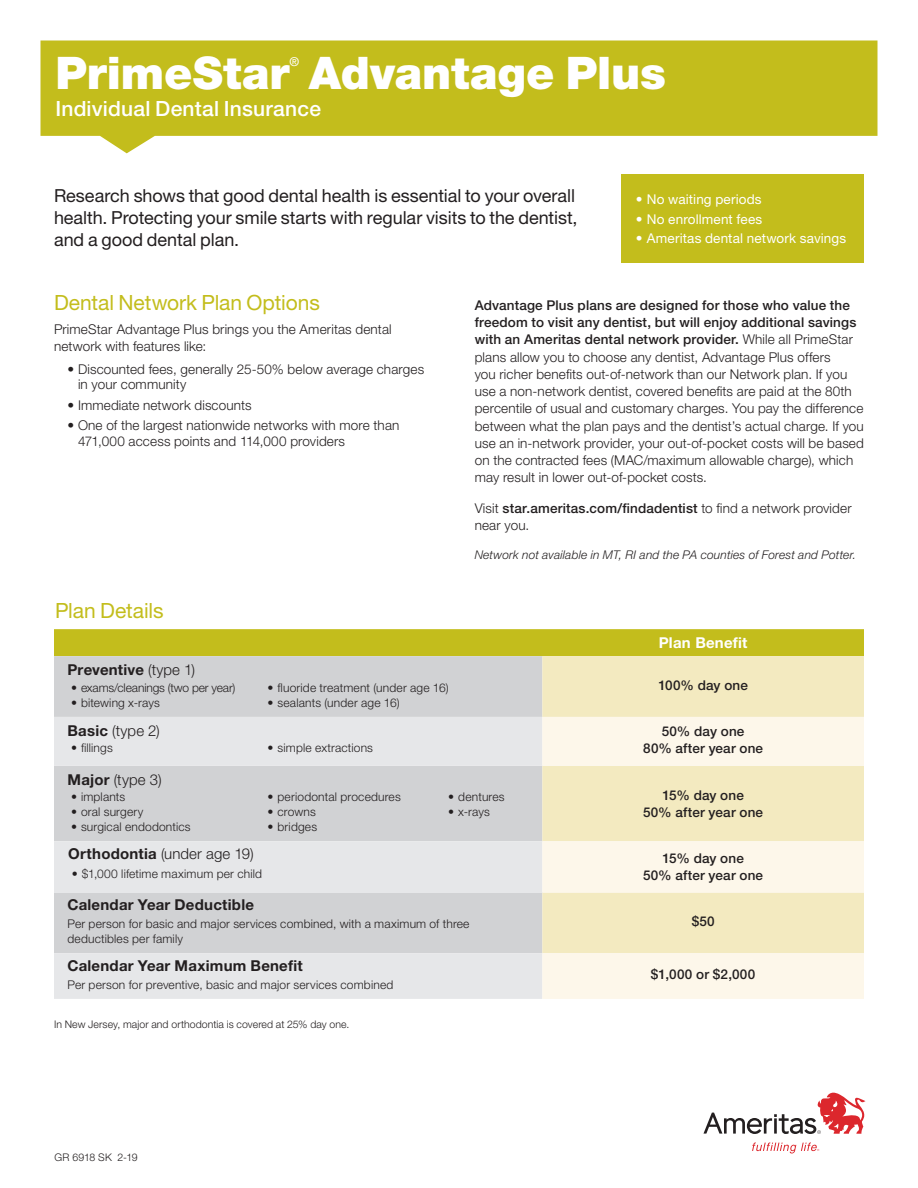
<style>
.page{position:relative;width:918px;height:1188px;background:#fff}
.page>*{position:absolute;margin:0;border:0;box-sizing:border-box;transform-origin:0 0}
.t1{font:900 45px "Helvetica Neue LT Std";color:#fff}
.t2{font:21px "Helvetica Neue LT Std";color:#c3bd1c}
.t3{font:500 21px "Helvetica Neue LT Std";letter-spacing:.01em;color:#fff}
.t4{font:18px/21.8px "Helvetica Neue LT Std";letter-spacing:-.005em;color:#231f20}
.t5{font:700 15px "Helvetica Neue LT Std";letter-spacing:.015em;color:#231f20}
.t6{font:300 15px "Helvetica Neue LT Std";letter-spacing:.01em;color:#231f20}
.t7{font:700 15px "Helvetica Neue LT Std";letter-spacing:.015em;color:#fff}
.t8{font:300 13.5px/17.2px "Helvetica Neue LT Std";letter-spacing:.01em;color:#231f20}
.t9{font:500 13.5px/16.5px "Helvetica Neue LT Std";letter-spacing:.01em;color:#231f20;text-align:center}
.t10{font:13.5px "Helvetica Neue LT Std";letter-spacing:.01em;color:#fff}
.t11{font:500 12.3px "Helvetica Neue LT Std";color:#fff}
.t12{font:300 12px/15px "Helvetica Neue LT Std";letter-spacing:.015em;color:#231f20}
.t13{font:italic 300 12px "Helvetica Neue LT Std";letter-spacing:.01em;color:#231f20}
.t14{font:300 12px "Helvetica Neue LT Std";letter-spacing:-.01em;color:#231f20}
.t15{font:300 10.5px "Helvetica Neue LT Std";letter-spacing:.01em;color:#231f20}
.s1{font-weight:500}
.s2{font-weight:300}
.s3{font-weight:700}
</style>
<div class="page">
<div style="left:54px;top:629px;width:810px;height:27px;background:#c3bd1c"></div>
<div style="left:54px;top:656px;width:488px;height:61px;background:#d1d2d4"></div>
<div style="left:542px;top:656px;width:322px;height:61px;background:#f3eac0"></div>
<svg style="left:54px;top:717px;width:488px;height:282px;background:#dbdcde"></svg>
<svg style="left:542px;top:717px;width:322px;height:282px;background:#f8f0d5"></svg>
<svg style="left:40px;top:40px;width:838px;height:113px;background:#ccc63e"></svg>
<div style="left:621px;top:174px;width:243px;height:89px;background:#c3bd1c"></div>
<svg style="left:752px;top:1142px;width:67px;height:11px"></svg>
<svg style="left:704px;top:1093px;width:162px;height:41px"></svg>
<h1 class="t1" style="left:56px;top:46px;width:612px">PrimeStar Advantage Plus</h1>
<p class="t11" style="left:290px;top:54px;width:11px">®</p>
<h2 class="t3" style="left:56px;top:96px;width:267px">Individual Dental Insurance</h2>
<h3 class="t4" style="left:54px;top:185px;width:525px">Research shows that good dental health is essential to your overall health. Protecting your smile starts with regular visits to the dentist, and a good dental plan.</h3>
<p class="t10" style="left:636px;top:191px;width:128px">• No waiting periods</p>
<p class="t10" style="left:636px;top:211px;width:128px">• No enrollment fees</p>
<p class="t10" style="left:636px;top:230px;width:212px">• Ameritas dental network savings</p>
<h2 class="t2" style="left:54px;top:290px;width:267px">Dental Network Plan Options</h2>
<p class="t8" style="left:54px;top:320px;width:339px">PrimeStar Advantage Plus brings you the Ameritas dental network with features like:</p>
<p class="t8" style="left:78px;top:361px;width:348px;line-height:15.8px;text-indent:-11px">• Discounted fees, generally 25-50% below average charges in your community</p>
<p class="t8" style="left:68px;top:396px;width:186px">• Immediate network discounts</p>
<p class="t8" style="left:78px;top:417px;width:323px;line-height:15.8px;text-indent:-11px">• One of the largest nationwide networks with more than<br>471,000 access points and 114,000 providers</p>
<h2 class="t2" style="left:55px;top:598px;width:110px">Plan Details</h2>
<p class="t8" style="left:475px;top:296px;width:391px"><span class="s1">Advantage Plus plans are designed for those who value the freedom to visit any dentist, but will enjoy additional savings with an Ameritas dental network provider.</span> While all PrimeStar plans allow you to choose any dentist, Advantage Plus offers<br>you richer benefits out-of-network than our Network plan. If you use a non-network dentist, covered benefits are paid at the 80th percentile of usual and customary charges. You pay the difference between what the plan pays and the dentist’s actual charge. If you use an in-network provider, your out-of-pocket costs will be based on the contracted fees (MAC/maximum allowable charge), which may result in lower out-of-pocket costs.</p>
<p class="t8" style="left:475px;top:500px;width:378px">Visit <span class="s1">star.ameritas.com/findadentist</span> to find a network provider near you.</p>
<p class="t13" style="left:475px;top:548px;width:383px">Network not available in MT, RI and the PA counties of Forest and Potter.</p>
<p class="t7" style="left:659px;top:633px;width:90px">Plan Benefit</p>
<p class="t5" style="left:68px;top:660px;width:129px">Preventive <span class="s2">(type 1)</span></p>
<p class="t14" style="left:71px;top:680px;width:166px">• exams/cleanings (two per year)</p>
<p class="t9" style="left:658px;top:677px;width:91px">100% day one</p>
<p class="t12" style="left:71px;top:695px;width:90px">• bitewing x-rays</p>
<p class="t12" style="left:268px;top:680px;width:183px">• fluoride treatment (under age 16)</p>
<p class="t12" style="left:268px;top:695px;width:134px">• sealants (under age 16)</p>
<p class="t6" style="left:68px;top:721px;width:94px"><span class="s3">Basic</span> (type 2)</p>
<p class="t9" style="left:662px;top:723px;width:84px">50% day one</p>
<p class="t12" style="left:71px;top:740px;width:43px">• fillings</p>
<p class="t12" style="left:268px;top:740px;width:107px">• simple extractions</p>
<p class="t9" style="left:643px;top:740px;width:121px">80% after year one</p>
<p class="t6" style="left:68px;top:770px;width:96px"><span class="s3">Major</span> (type 3)</p>
<p class="t9" style="left:643px;top:787px;width:121px">15% day one<br>50% after year one</p>
<p class="t12" style="left:71px;top:789px;width:56px">• implants</p>
<p class="t12" style="left:71px;top:804px;width:74px">• oral surgery</p>
<p class="t12" style="left:71px;top:819px;width:121px">• surgical endodontics</p>
<p class="t12" style="left:268px;top:789px;width:135px">• periodontal procedures</p>
<p class="t12" style="left:268px;top:804px;width:50px">• crowns</p>
<p class="t12" style="left:268px;top:819px;width:51px">• bridges</p>
<p class="t12" style="left:448px;top:789px;width:58px">• dentures</p>
<p class="t12" style="left:448px;top:804px;width:43px">• x-rays</p>
<p class="t6" style="left:68px;top:844px;width:187px"><span class="s3">Orthodontia</span> (under age 19)</p>
<p class="t9" style="left:662px;top:850px;width:83px">15% day one</p>
<p class="t12" style="left:72px;top:866px;width:192px">• $1,000 lifetime maximum per child</p>
<p class="t9" style="left:643px;top:867px;width:121px">50% after year one</p>
<p class="t5" style="left:68px;top:895px;width:188px">Calendar Year Deductible</p>
<p class="t12" style="left:68px;top:916px;width:404px">Per person for basic and major services combined, with a maximum of three deductibles per family</p>
<p class="t9" style="left:692px;top:913px;width:25px">$50</p>
<p class="t5" style="left:68px;top:956px;width:237px">Calendar Year Maximum Benefit</p>
<p class="t12" style="left:68px;top:977px;width:327px">Per person for preventive, basic and major services combined</p>
<p class="t9" style="left:651px;top:966px;width:106px">$1,000 or $2,000</p>
<p class="t15" style="left:54px;top:1018px;width:297px">In New Jersey, major and orthodontia is covered at 25% day one.</p>
<p class="t15" style="left:54px;top:1151px;width:85px">GR 6918 SK 2-19</p>
</div>
